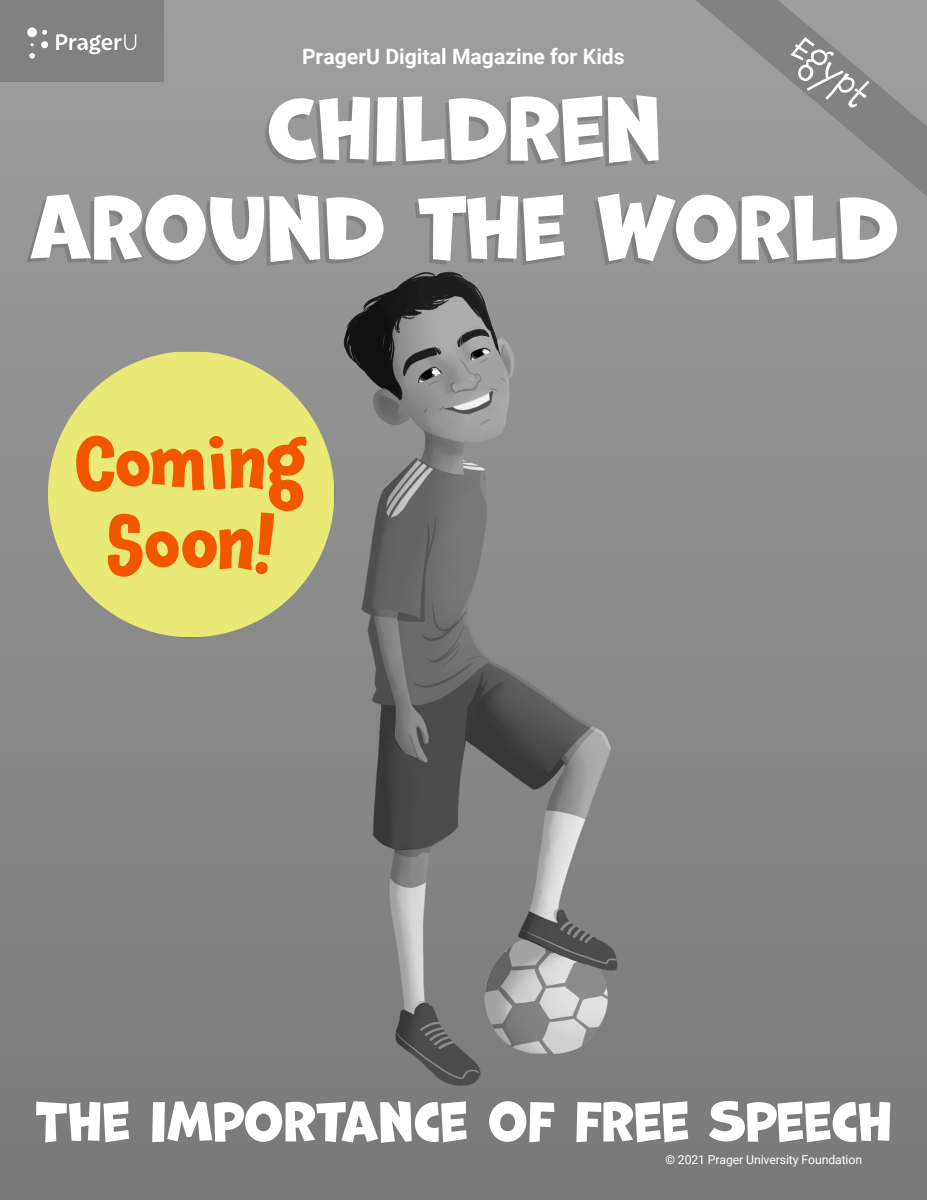
<style>
.page{position:relative;width:927px;height:1200px;background:#fff}
.page>*{position:absolute;margin:0;border:0;box-sizing:border-box;transform-origin:0 0}
.t1{font:82.56px/99.1px "Marvin";color:#fff;text-align:center}
.t2{font:51.12px "Marvin";color:#fff}
.t3{font:37.5px "Chaloops";color:#fff}
.t4{font:700 21.19px "Roboto";color:#fff}
.t5{font:12.25px "Roboto";letter-spacing:-.01em;color:#fff}
</style>
<div class="page">
<svg style="left:880px;top:0;width:47px;height:1200px;background:#898989"></svg>
<img style="left:0;top:0;width:880px;height:1200px">
<h3 class="t3" style="left:817px;top:19px;width:90px;rotate:40deg">Egypt</h3>
<h3 class="t4" style="left:302px;top:41px;width:324px">PragerU Digital Magazine for Kids</h3>
<h1 class="t1" style="left:30px;top:81px;width:870px">CHILDREN<br>AROUND THE WORLD</h1>
<h2 class="t2" style="left:35px;top:1093px;width:859px">THE IMPORTANCE OF FREE SPEECH</h2>
<p class="t5" style="left:665px;top:1151px;width:198px">© 2021 Prager University Foundation</p>
</div>
